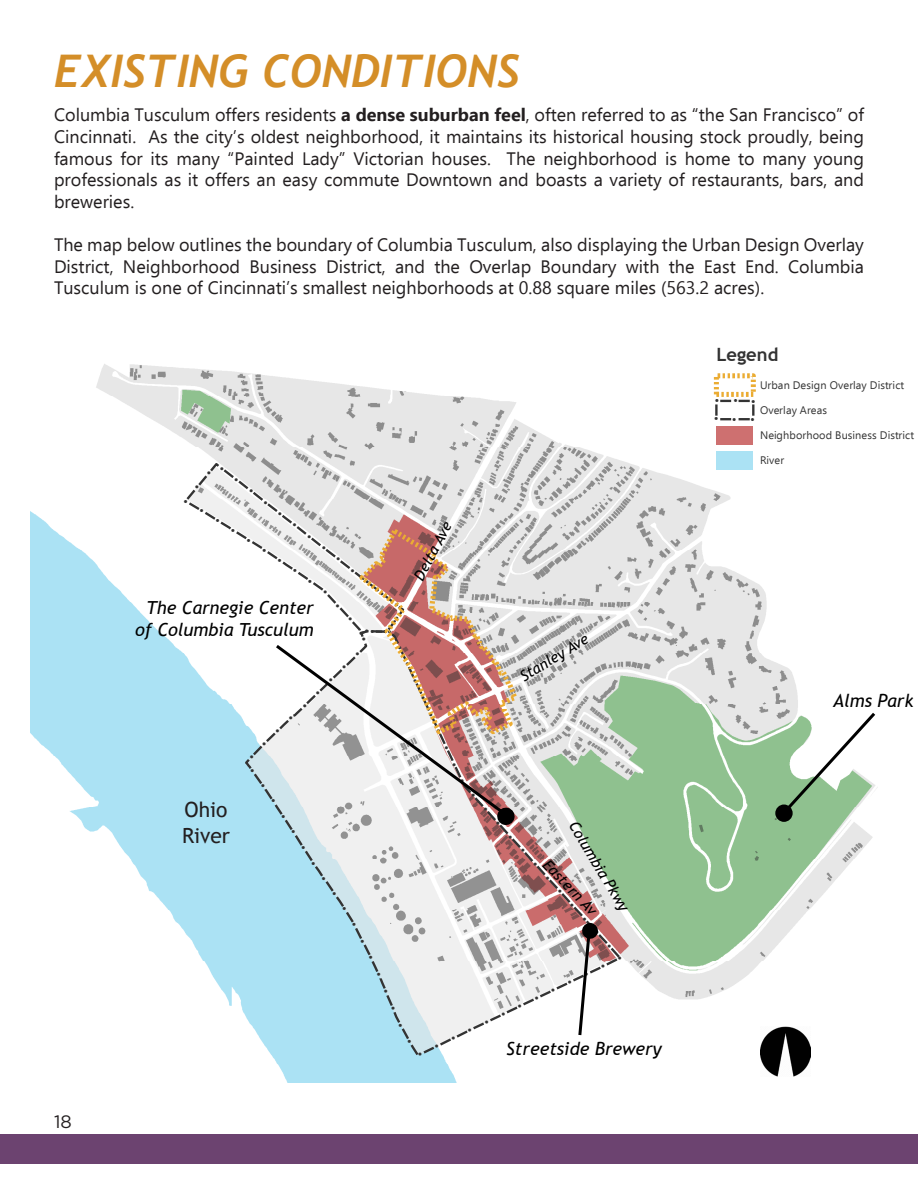
<style>
.page{position:relative;width:918px;height:1188px;background:#fff}
.page>*{position:absolute;margin:0;border:0;box-sizing:border-box;transform-origin:0 0}
.t1{font:italic 700 45px "Trebuchet";color:#d48e28}
.t2{font:21px "Trebuchet MS";color:#231f20}
.t3{font:700 18.3px "Trebuchet MS";letter-spacing:.005em;color:#000}
.t4{font:18px/21.6px "Ebrima";color:#231f20;text-align:justify}
.t5{font:italic 18px "Trebuchet MS";color:#000}
.t6{font:18px "Gotham";color:#231f20}
.t7{font:italic 15px "Trebuchet MS";color:#000}
.t8{font:10.95px "Ebrima";letter-spacing:.005em;color:#000}
.t9{font:4.5px "ESRI Default Marker";color:#000}
.s1{font-weight:700}
</style>
<div class="page">
<div style="left:0;top:1134px;width:918px;height:30px;background:#6c4370"></div>
<img style="left:30px;top:364px;width:843px;height:718px">
<div style="left:704px;top:340px;width:214px;height:142px;background:#fff"></div>
<svg style="left:714px;top:373px;width:42px;height:47px"></svg>
<div style="left:716px;top:426px;width:37px;height:18px;background:#ce7070"></div>
<div style="left:716px;top:451px;width:37px;height:18px;background:#abe2f4"></div>
<svg style="left:777px;top:710px;width:101px;height:110px"></svg>
<div style="left:776px;top:805px;width:16px;height:16px;background:#000;border-radius:50%"></div>
<div style="left:775px;top:805px;width:18px;height:17px;border:2px solid #000;border-radius:50%"></div>
<img style="left:761px;top:1026px;width:49px;height:50px">
<svg style="left:184px;top:461px;width:438px;height:597px"></svg>
<p class="t1" style="left:54px;top:43px;width:467px">EXISTING CONDITIONS</p>
<p class="t4" style="left:54px;top:104px;width:812px">Columbia Tusculum offers residents <span class="s1">a dense suburban feel</span>, often referred to as “the San Francisco” of Cincinnati. As the city’s oldest neighborhood, it maintains its historical housing stock proudly, being famous for its many “Painted Lady” Victorian houses. The neighborhood is home to many young professionals as it offers an easy commute Downtown and boasts a variety of restaurants, bars, and breweries.</p>
<p class="t4" style="left:54px;top:233px;width:812px">The map below outlines the boundary of Columbia Tusculum, also displaying the Urban Design Overlay District, Neighborhood Business District, and the Overlap Boundary with the East End. Columbia Tusculum is one of Cincinnati’s smallest neighborhoods at 0.88 square miles (563.2 acres).</p>
<p class="t5" style="left:146px;top:597px;width:169px">The Carnegie Center</p>
<p class="t5" style="left:135px;top:619px;width:180px">of Columbia Tusculum</p>
<p class="t2" style="left:185px;top:797px;width:44px">Ohio</p>
<p class="t2" style="left:182px;top:822px;width:50px">River</p>
<p class="t6" style="left:54px;top:1110px;width:19px">18</p>
<p class="t7" style="left:410px;top:575px;width:65px;rotate:-62deg">Delta Ave</p>
<p class="t3" style="left:716px;top:343px;width:64px">Legend</p>
<p class="t8" style="left:760px;top:377px;width:146px">Urban Design Overlay District</p>
<p class="t9" style="left:714px;top:420px;width:5px;rotate:-90deg">!</p>
<p class="t9" style="left:716px;top:398px;width:5px">!</p>
<p class="t9" style="left:734px;top:398px;width:5px">!</p>
<p class="t9" style="left:756px;top:400px;width:5px;rotate:90deg">!</p>
<p class="t9" style="left:736px;top:422px;width:5px;rotate:-180deg">!</p>
<p class="t9" style="left:754px;top:422px;width:5px;rotate:-180deg">!</p>
<p class="t8" style="left:760px;top:402px;width:68px">Overlay Areas</p>
<p class="t8" style="left:760px;top:427px;width:156px">Neighborhood Business District</p>
<p class="t8" style="left:760px;top:452px;width:26px">River</p>
<p class="t7" style="left:517px;top:669px;width:79px;rotate:-31deg">Stanley Ave</p>
<p class="t7" style="left:581px;top:818px;width:104px;rotate:59deg">Columbia Pkwy</p>
<p class="t7" style="left:552px;top:855px;width:72px;rotate:46deg">Eastern Av</p>
<p class="t5" style="left:506px;top:1037px;width:157px">Streetside Brewery</p>
<p class="t5" style="left:833px;top:689px;width:82px">Alms Park</p>
</div>
